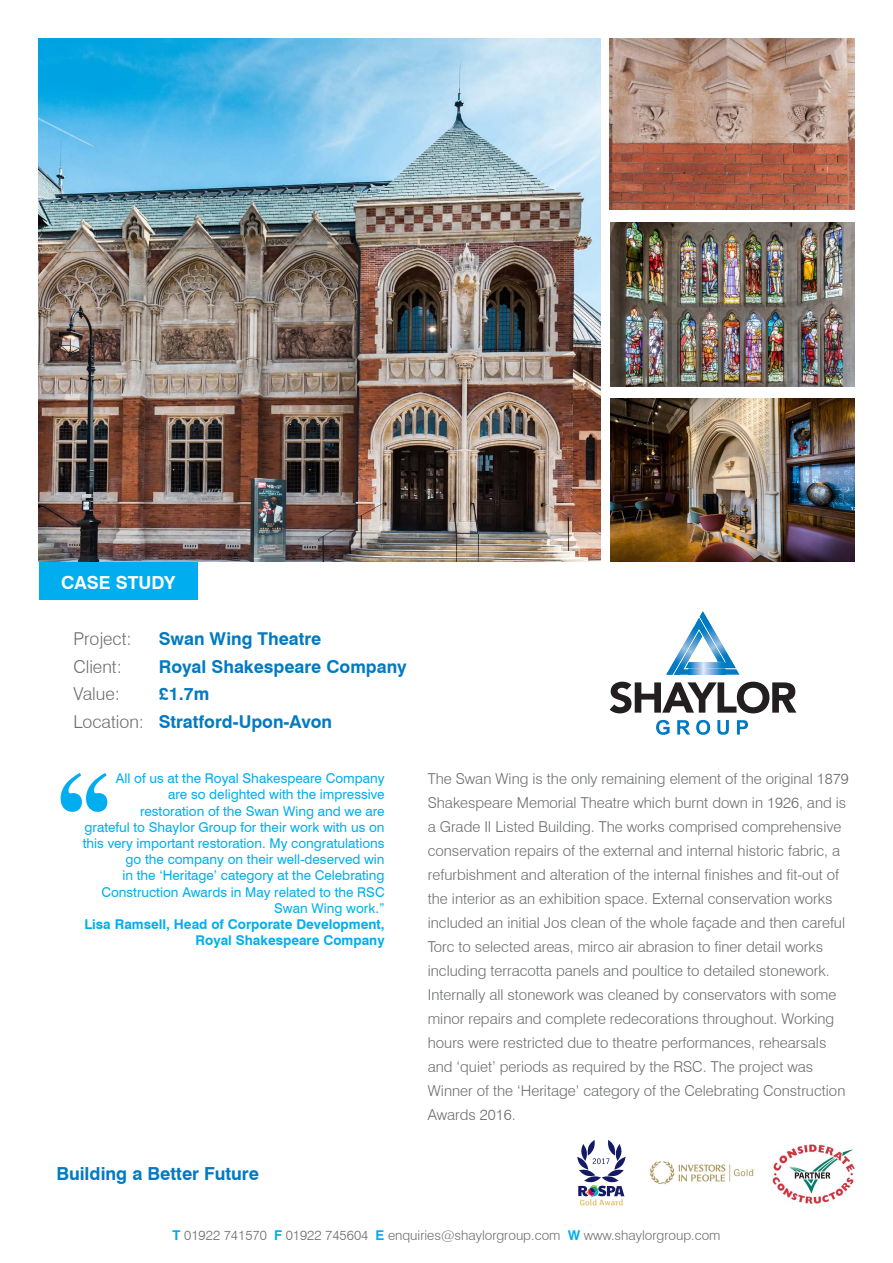
<style>
.page{position:relative;width:893px;height:1263px;background:#fff}
.page>*{position:absolute;margin:0;border:0;box-sizing:border-box;transform-origin:0 0}
.t1{font:700 18px "Swiss 721 BT";color:#007ac2}
.t2{font:700 18px "Swiss 721 BT";color:#fff}
.t3{font:700 17.7px "Swiss 721 BT";color:#007ac2}
.t4{font:300 17.7px "Swiss 721 BT";color:#6c6d70}
.t5{font:300 15px/24px "Swiss 721 BT";color:#6c6d70}
.t6{font:13.5px/16.2px "Swiss 721 BT";color:#00aeef;text-align:right}
.t7{font:300 13.5px "Swiss 721 BT";color:#6c6d70}
.t8{font:700 13.5px/16.2px "Swiss 721 BT";color:#00aeef;text-align:right}
.s1{font-weight:300;color:#6c6d70}
.s2{font-weight:700;color:#00aeef}
</style>
<div class="page">
<img style="left:38px;top:38px;width:563px;height:524px">
<svg style="left:61px;top:773px;width:46px;height:39px"></svg>
<img style="left:610px;top:223px;width:245px;height:163px">
<img style="left:610px;top:399px;width:245px;height:163px">
<img style="left:610px;top:38px;width:245px;height:172px">
<div style="left:39px;top:563px;width:159px;height:37px;background:#00aeef"></div>
<svg style="left:656px;top:720px;width:14px;height:15px"></svg>
<svg style="left:677px;top:720px;width:13px;height:15px"></svg>
<svg style="left:696px;top:720px;width:14px;height:15px"></svg>
<svg style="left:717px;top:720px;width:12px;height:15px"></svg>
<svg style="left:737px;top:720px;width:11px;height:15px"></svg>
<svg style="left:610px;top:682px;width:186px;height:31px"></svg>
<svg style="left:666px;top:611px;width:74px;height:64px"></svg>
<svg style="left:688px;top:662px;width:38px;height:13px"></svg>
<svg style="left:577px;top:1140px;width:48px;height:65px"></svg>
<img style="left:649px;top:1161px;width:105px;height:24px">
<img style="left:772px;top:1144px;width:83px;height:59px">
<p class="t2" style="left:61px;top:572px;width:116px">CASE STUDY</p>
<p class="t4" style="left:73px;top:628px;width:60px">Project:</p>
<p class="t3" style="left:159px;top:628px;width:164px">Swan Wing Theatre</p>
<p class="t4" style="left:73px;top:656px;width:50px">Client:</p>
<p class="t3" style="left:159px;top:656px;width:250px">Royal Shakespeare Company</p>
<p class="t4" style="left:73px;top:683px;width:48px">Value:</p>
<p class="t3" style="left:159px;top:683px;width:52px">£1.7m</p>
<p class="t3" style="left:73px;top:711px;width:260px"><span class="s1">Location:</span> Stratford-Upon-Avon</p>
<p class="t6" style="left:83px;top:770px;width:303px">All of us at the Royal Shakespeare Company<br>are so delighted with the impressive<br>restoration of the Swan Wing and we are<br>grateful to Shaylor Group for their work with us on this very important restoration. My congratulations go the company on their well-deserved win<br>in the ‘Heritage’ category at the Celebrating Construction Awards in May related to the RSC Swan Wing work.”</p>
<p class="t8" style="left:84px;top:916px;width:302px">Lisa Ramsell, Head of Corporate Development,<br>Royal Shakespeare Company</p>
<p class="t1" style="left:56px;top:1162px;width:204px">Building a Better Future</p>
<p class="t5" style="left:428px;top:767px;width:422px">The Swan Wing is the only remaining element of the original 1879<br>Shakespeare Memorial Theatre which burnt down in 1926, and is a Grade II Listed Building. The works comprised comprehensive conservation repairs of the external and internal historic fabric, a refurbishment and alteration of the internal finishes and fit-out of the interior as an exhibition space. External conservation works included an initial Jos clean of the whole façade and then careful Torc to selected areas, mirco air abrasion to finer detail works including terracotta panels and poultice to detailed stonework.<br>Internally all stonework was cleaned by conservators with some minor repairs and complete redecorations throughout. Working hours were restricted due to theatre performances, rehearsals and ‘quiet’ periods as required by the RSC. The project was Winner of the ‘Heritage’ category of the Celebrating Construction Awards 2016.</p>
<p class="t7" style="left:172px;top:1227px;width:550px"><span class="s2">T</span> 01922 741570 <span class="s2">F</span> 01922 745604 <span class="s2">E</span> enquiries@shaylorgroup.com <span class="s2">W</span> www.shaylorgroup.com</p>
</div>
